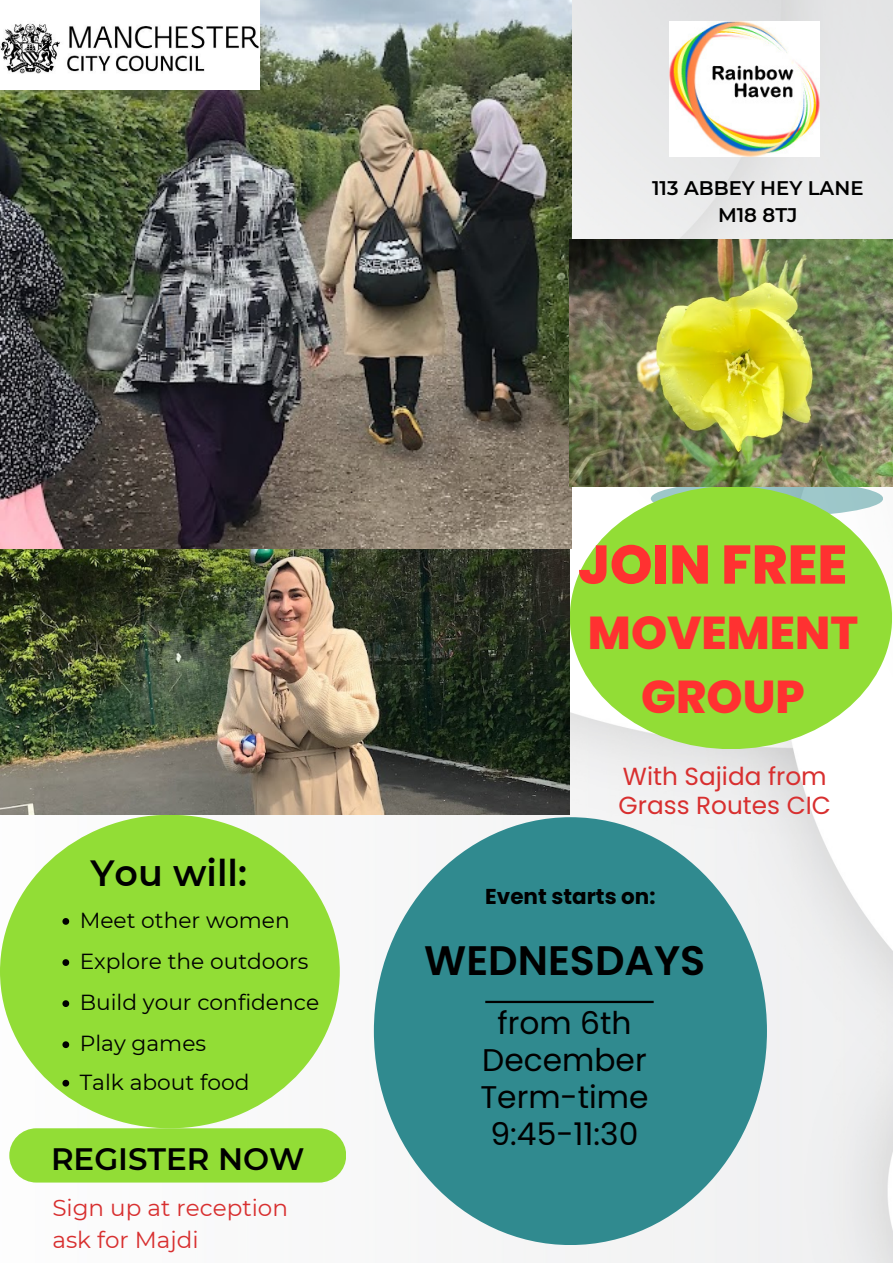
<style>
.page{position:relative;width:893px;height:1263px;background:#fff}
.page>*{position:absolute;margin:0;border:0;box-sizing:border-box;transform-origin:0 0}
.t1{font:800 54.3px "Poppins";color:#ff3131}
.t2{font:800 46.05px/64.1px "Poppins";color:#ff3131;text-align:center}
.t3{font:600 41.17px "Poppins";color:#000}
.t4{font:600 36.45px "Montserrat";color:#000}
.t5{font:31.28px/37px "Poppins";color:#000;text-align:center}
.t6{font:600 30.9px "Montserrat";color:#000}
.t7{font:24.75px/29.2px "Poppins";color:#d82f2f}
.t8{font:23.1px "Montserrat";color:#d82f2f}
.t9{font:21.75px "Montserrat";color:#000}
.t10{font:700 21.52px "Poppins";color:#000}
.t11{font:600 19.65px "Montserrat";color:#000}
</style>
<div class="page">
<img style="left:0;top:0;width:893px;height:1263px">
<div style="left:374px;top:817px;width:393px;height:428px;background:#308a8f;border-radius:50%"></div>
<svg style="left:651px;top:480px;width:232px;height:37px;background:#9ac2c1"></svg>
<div style="left:570px;top:486px;width:322px;height:263px;background:#92dd36;border-radius:50%"></div>
<div style="left:0;top:815px;width:340px;height:313px;background:#92dd36;border-radius:50%"></div>
<hr style="left:485px;top:1001px;width:168px;height:2px;background:#000">
<div style="left:9px;top:1128px;width:337px;height:54px;background:#92dd36;border-radius:27px"></div>
<img style="left:0;top:0;width:571px;height:814px">
<img style="left:570px;top:240px;width:322px;height:246px">
<img style="left:669px;top:22px;width:151px;height:134px">
<img style="left:0;top:1px;width:260px;height:88px">
<svg style="left:62px;top:918px;width:7px;height:7px"></svg>
<svg style="left:62px;top:959px;width:7px;height:7px"></svg>
<svg style="left:62px;top:1000px;width:7px;height:7px"></svg>
<svg style="left:62px;top:1041px;width:7px;height:7px"></svg>
<svg style="left:62px;top:1080px;width:7px;height:6px"></svg>
<p class="t11" style="left:652px;top:176px;width:213px">113 ABBEY HEY LANE</p>
<p class="t11" style="left:718px;top:203px;width:81px">M18 8TJ</p>
<p class="t4" style="left:91px;top:851px;width:158px">You will:</p>
<p class="t9" style="left:80px;top:907px;width:211px">Meet other women</p>
<p class="t9" style="left:80px;top:948px;width:230px">Explore the outdoors</p>
<p class="t9" style="left:80px;top:989px;width:241px">Build your confidence</p>
<p class="t9" style="left:80px;top:1030px;width:128px">Play games</p>
<p class="t9" style="left:80px;top:1069px;width:171px">Talk about food</p>
<p class="t6" style="left:51px;top:1140px;width:255px">REGISTER NOW</p>
<p class="t8" style="left:52px;top:1194px;width:237px">Sign up at reception</p>
<p class="t8" style="left:52px;top:1226px;width:148px">ask for Majdi</p>
<p class="t1" style="left:578px;top:527px;width:271px">JOIN FREE</p>
<p class="t2" style="left:588px;top:600px;width:272px">MOVEMENT<br>GROUP</p>
<p class="t7" style="left:618px;top:762px;width:214px">With Sajida from<br>Grass Routes CIC</p>
<p class="t10" style="left:485px;top:881px;width:172px">Event starts on:</p>
<p class="t3" style="left:424px;top:931px;width:283px">WEDNESDAYS</p>
<p class="t5" style="left:482px;top:1004px;width:166px">from 6th<br>December</p>
<p class="t5" style="left:480px;top:1078px;width:170px">Term-time</p>
<p class="t5" style="left:490px;top:1115px;width:149px">9:45-11:30</p>
</div>
